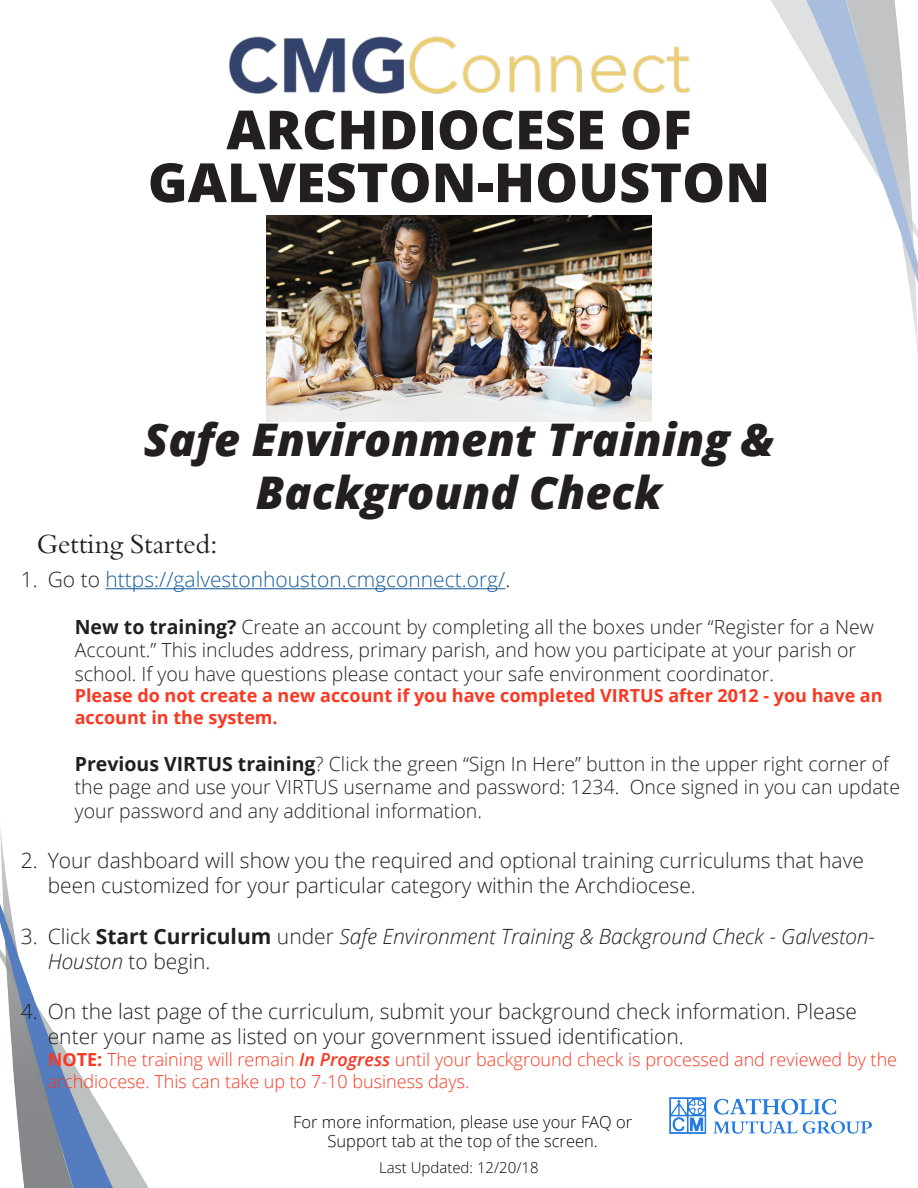
<style>
.page{position:relative;width:918px;height:1188px;background:#fff}
.page>*{position:absolute;margin:0;border:0;box-sizing:border-box;transform-origin:0 0}
.t1{font:800 54px/52.8px "Open Sans";color:#231f20;text-align:center}
.t2{font:italic 800 45px/52.8px "Open Sans";color:#231f20;text-align:center}
.t3{font:27px "Borgia Pro";color:#231f20}
.t4{font:300 21px/25.2px "Open Sans";color:#231f20}
.t5{font:italic 300 21px/25.2px "Open Sans";color:#231f20}
.t6{font:300 21px "Open Sans";color:#175d9e}
.t7{font:300 19.5px/23.4px "Open Sans";color:#231f20}
.t8{font:300 18px/22.2px "Open Sans";color:#f93822}
.t9{font:700 18px/21.6px "Open Sans";color:#f93822}
.t10{font:300 16.5px/18.6px "Open Sans";color:#040503;text-align:center}
.t11{font:300 15px "Open Sans";color:#040503}
.s1{color:#231f20}
.s2{font-weight:700}
.s3{font-style:normal}
.s4{font-weight:700;font-style:normal}
.s5{font-weight:600;font-style:italic}
</style>
<div class="page">
<img style="left:0;top:827px;width:149px;height:361px">
<img style="left:771px;top:0;width:147px;height:353px">
<hr style="left:106px;top:588px;width:399px;height:1px;background:#175d9e">
<img style="left:229px;top:36px;width:461px;height:58px">
<img style="left:267px;top:215px;width:384px;height:207px">
<img style="left:669px;top:1098px;width:202px;height:36px">
<p class="t1" style="left:148px;top:100px;width:624px">ARCHDIOCESE OF<br>GALVESTON-HOUSTON</p>
<p class="t2" style="left:144px;top:412px;width:632px">Safe Environment Training &amp;<br>Background Check</p>
<p class="t3" style="left:37px;top:528px;width:183px">Getting Started:</p>
<p class="t6" style="left:21px;top:565px;width:491px"><span class="s1">1. Go to</span> https://galvestonhouston.cmgconnect.org/<span class="s1">.</span></p>
<p class="t7" style="left:75px;top:615px;width:801px"><span class="s2">New to training?</span> Create an account by completing all the boxes under “Register for a New<br>Account.” This includes address, primary parish, and how you participate at your parish or school. If you have questions please contact your safe environment coordinator.</p>
<p class="t9" style="left:75px;top:685px;width:809px">Please do not create a new account if you have completed VIRTUS after 2012 - you have an account in the system.</p>
<p class="t7" style="left:75px;top:751px;width:827px"><span class="s2">Previous VIRTUS training</span>? Click the green “Sign In Here” button in the upper right corner of the page and use your VIRTUS username and password: 1234. Once signed in you can update your password and any additional information.</p>
<p class="t4" style="left:48px;top:847px;width:818px;text-indent:-27px">2. Your dashboard will show you the required and optional training curriculums that have been customized for your particular category within the Archdiocese.</p>
<p class="t5" style="left:48px;top:923px;width:829px;text-indent:-27px"><span class="s3">3. Click</span> <span class="s4">Start Curriculum</span> <span class="s3">under</span> Safe Environment Training &amp; Background Check - Galveston-<br>Houston <span class="s3">to begin.</span></p>
<p class="t4" style="left:48px;top:998px;width:811px;text-indent:-27px">4. On the last page of the curriculum, submit your background check information. Please enter your name as listed on your government issued identification.</p>
<p class="t8" style="left:48px;top:1048px;width:851px"><span class="s2">NOTE:</span> The training will remain <span class="s5">In Progress</span> until your background check is processed and reviewed by the archdiocese. This can take up to 7-10 business days.</p>
<p class="t10" style="left:293px;top:1113px;width:340px">For more information, please use your FAQ or<br>Support tab at the top of the screen.</p>
<p class="t11" style="left:379px;top:1157px;width:161px">Last Updated: 12/20/18</p>
</div>
